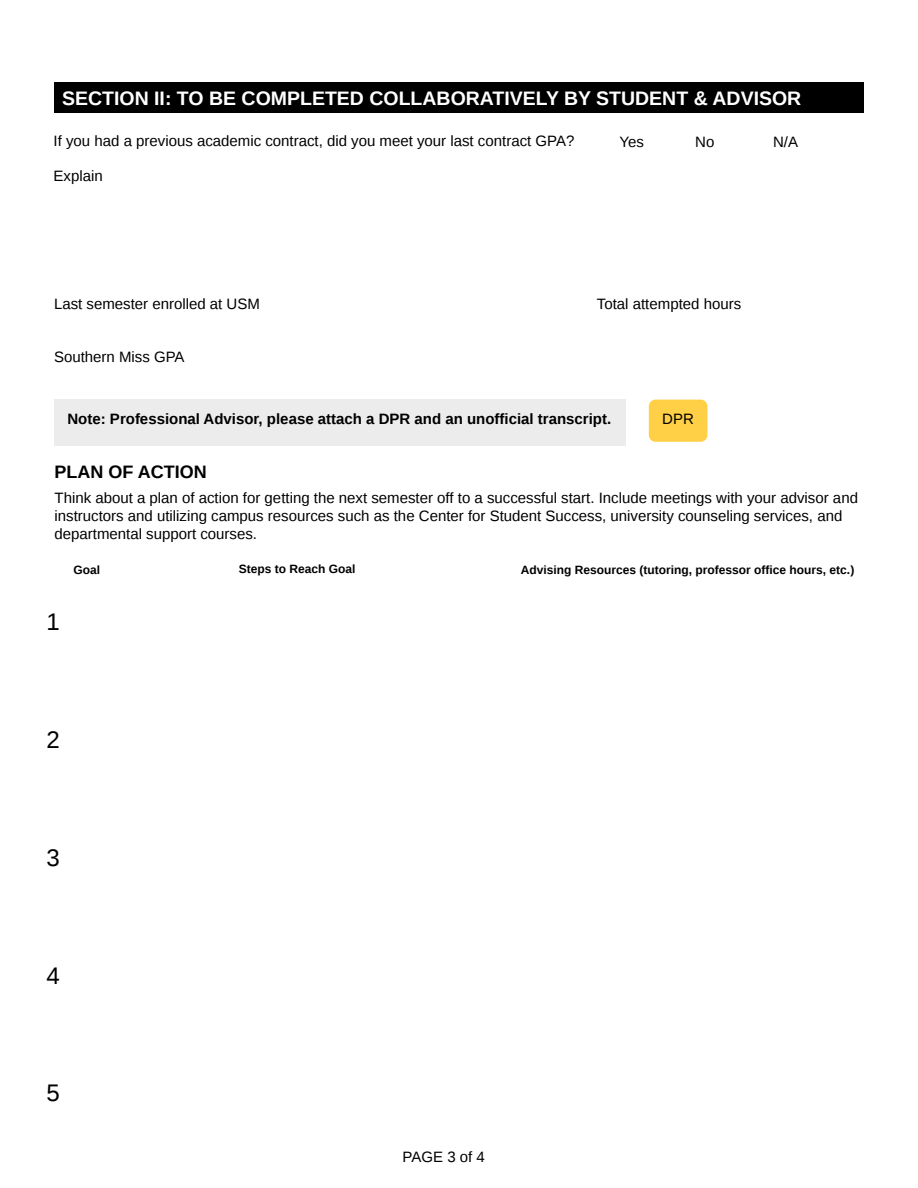
<style>
.page{position:relative;width:918px;height:1188px;background:#fff}
.page>*{position:absolute;margin:0;border:0;box-sizing:border-box;transform-origin:0 0}
.t1{font:24px "Liberation Sans";color:#000}
.t2{font:700 19.5px "Liberation Sans";color:#fff}
.t3{font:700 18px "Liberation Sans";color:#000}
.t4{font:15px/18px "Liberation Sans";color:#000}
.t5{font:700 15px "Liberation Sans";color:#000}
.t6{font:700 12px "Liberation Sans";color:#000}
</style>
<div class="page">
<div style="left:54px;top:82px;width:810px;height:31px;background:#000"></div>
<div style="left:54px;top:400px;width:571px;height:46px;background:#ececec"></div>
<div style="left:649px;top:400px;width:58px;height:42px;background:#ffd046;border-radius:7px"></div>
<p class="t2" style="left:62px;top:85px;width:741px">SECTION II: TO BE COMPLETED COLLABORATIVELY BY STUDENT &amp; ADVISOR</p>
<p class="t4" style="left:54px;top:132px;width:522px">If you had a previous academic contract, did you meet your last contract GPA?</p>
<p class="t4" style="left:619px;top:133px;width:26px">Yes</p>
<p class="t4" style="left:695px;top:133px;width:21px">No</p>
<p class="t4" style="left:773px;top:133px;width:27px">N/A</p>
<p class="t4" style="left:54px;top:168px;width:51px">Explain</p>
<p class="t4" style="left:54px;top:295px;width:207px">Last semester enrolled at USM</p>
<p class="t4" style="left:597px;top:295px;width:146px">Total attempted hours</p>
<p class="t4" style="left:54px;top:349px;width:132px">Southern Miss GPA</p>
<p class="t5" style="left:68px;top:409px;width:545px">Note: Professional Advisor, please attach a DPR and an unofficial transcript.</p>
<p class="t4" style="left:662px;top:410px;width:33px">DPR</p>
<p class="t3" style="left:55px;top:460px;width:154px">PLAN OF ACTION</p>
<p class="t4" style="left:55px;top:489px;width:805px">Think about a plan of action for getting the next semester off to a successful start. Include meetings with your advisor and instructors and utilizing campus resources such as the Center for Student Success, university counseling services, and departmental support courses.</p>
<p class="t6" style="left:73px;top:562px;width:28px">Goal</p>
<p class="t6" style="left:239px;top:561px;width:118px">Steps to Reach Goal</p>
<p class="t6" style="left:521px;top:562px;width:335px">Advising Resources (tutoring, professor office hours, etc.)</p>
<p class="t1" style="left:46px;top:609px;width:15px">1</p>
<p class="t1" style="left:46px;top:726px;width:15px">2</p>
<p class="t1" style="left:46px;top:844px;width:15px">3</p>
<p class="t1" style="left:46px;top:962px;width:15px">4</p>
<p class="t1" style="left:46px;top:1080px;width:15px">5</p>
<p class="t4" style="left:403px;top:1148px;width:84px">PAGE 3 of 4</p>
</div>
